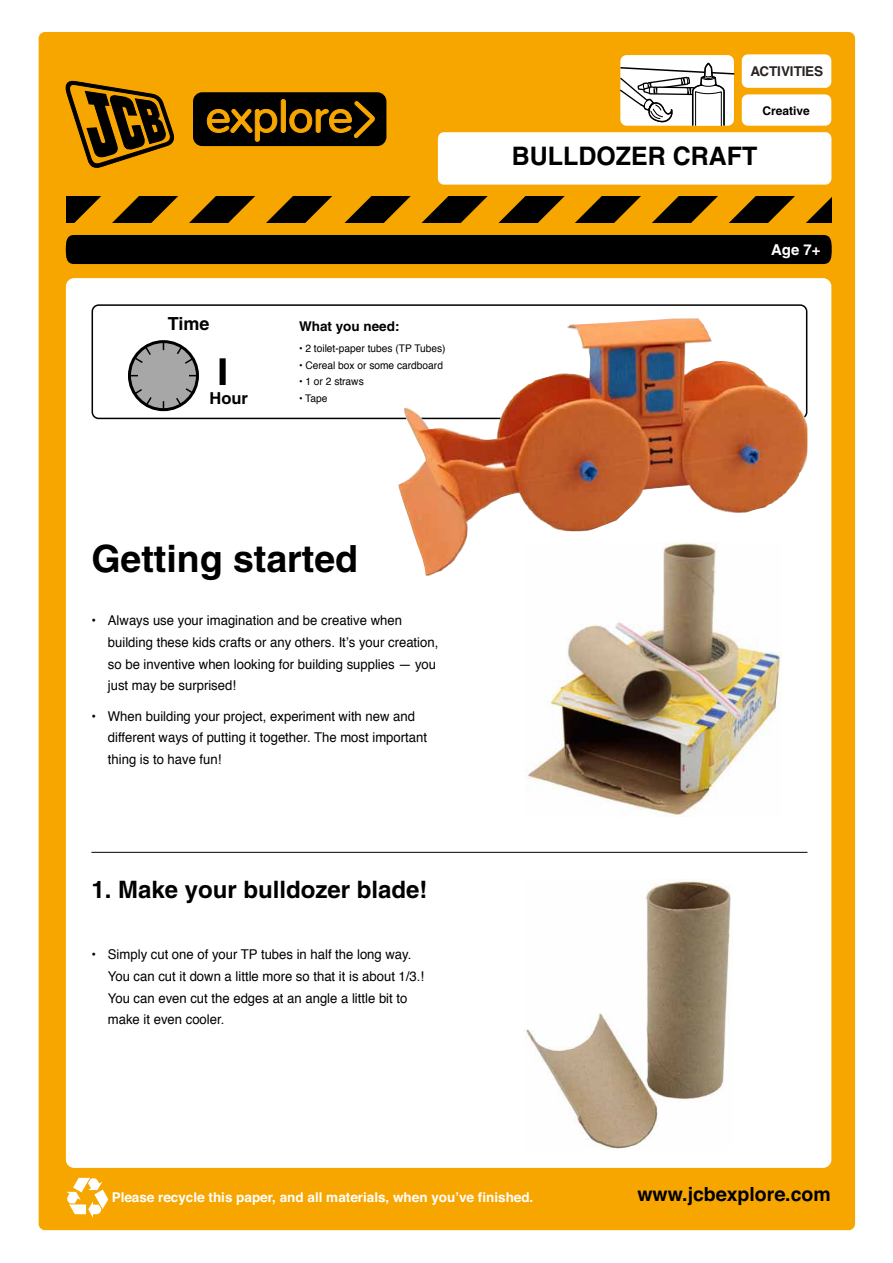
<style>
.page{position:relative;width:893px;height:1263px;background:#fff}
.page>*{position:absolute;margin:0;border:0;box-sizing:border-box;transform-origin:0 0}
.t1{font:39px "JCB Bold";color:#000}
.t2{font:700 37.5px "Helvetica";color:#000}
.t3{font:700 25.5px "Helvetica";color:#000}
.t4{font:700 24px "Helvetica";color:#000}
.t5{font:700 19.5px "Helvetica";color:#000}
.t6{font:700 18px "Helvetica";color:#000}
.t7{font:700 16.5px "Helvetica";color:#000}
.t8{font:700 15px "Helvetica";color:#fff}
.t9{font:13.5px/21.8px "Helvetica";color:#000}
.t10{font:700 13.5px "Helvetica";color:#fff}
.t11{font:700 13.5px "Helvetica";color:#000}
.t12{font:700 13.5px "Helvetica";letter-spacing:-.005em;color:#2a2321}
.t13{font:700 12px "Helvetica";color:#000}
.t14{font:10.5px "Helvetica";color:#000}
</style>
<div class="page">
<div style="left:39px;top:32px;width:816px;height:1198px;background:#f7a600;border-radius:6px"></div>
<div style="left:66px;top:278px;width:765px;height:890px;background:#fff;border-radius:8px"></div>
<svg style="left:66px;top:196px;width:765px;height:27px"></svg>
<svg style="left:66px;top:1177px;width:42px;height:41px"></svg>
<div style="left:193px;top:92px;width:193px;height:54px;background:#000;border-radius:9px"></div>
<svg style="left:66px;top:80px;width:108px;height:88px"></svg>
<svg style="left:207px;top:109px;width:70px;height:33px"></svg>
<hr style="left:281px;top:100px;width:4px;height:32px;background:#f7a600;border-radius:2px">
<div style="left:281px;top:99px;width:5px;height:34px;border:1px solid #f7a600;border-radius:2px"></div>
<svg style="left:289px;top:100px;width:87px;height:39px"></svg>
<div style="left:438px;top:132px;width:393px;height:53px;background:#fff;border-radius:6px"></div>
<div style="left:620px;top:55px;width:114px;height:71px;background:#fff;border-radius:6px"></div>
<div style="left:742px;top:94px;width:89px;height:32px;background:#fff;border-radius:6px"></div>
<div style="left:742px;top:54px;width:89px;height:34px;background:#fff;border-radius:6px"></div>
<div style="left:66px;top:235px;width:766px;height:29px;background:#000"></div>
<img style="left:525px;top:576px;width:257px;height:240px">
<div style="left:92px;top:304px;width:715px;height:115px;border:2px solid #000;border-radius:6px"></div>
<div style="left:84px;top:239px;width:362px;height:23px;background:#000;border-radius:9px"></div>
<svg style="left:620px;top:64px;width:115px;height:62px"></svg>
<svg style="left:128px;top:341px;width:71px;height:69px"></svg>
<img style="left:398px;top:318px;width:409px;height:258px">
<img style="left:524px;top:879px;width:207px;height:270px">
<hr style="left:91px;top:852px;width:716px;height:1px;background:#000">
<p class="t12" style="left:750px;top:61px;width:74px">ACTIVITIES</p>
<p class="t13" style="left:762px;top:103px;width:49px">Creative</p>
<h3 class="t6" style="left:168px;top:313px;width:43px">Time</h3>
<h1 class="t1" style="left:212px;top:348px;width:23px">1</h1>
<p class="t7" style="left:209px;top:388px;width:40px">Hour</p>
<p class="t11" style="left:299px;top:318px;width:102px">What you need:</p>
<p class="t14" style="left:299px;top:340px;width:148px">• 2 toilet-paper tubes (TP Tubes)</p>
<p class="t14" style="left:299px;top:357px;width:145px">• Cereal box or some cardboard</p>
<p class="t14" style="left:299px;top:373px;width:66px">• 1 or 2 straws</p>
<p class="t14" style="left:299px;top:390px;width:30px">• Tape</p>
<h2 class="t2" style="left:91px;top:535px;width:268px">Getting started</h2>
<p class="t9" style="left:108px;top:610px;width:332px;text-indent:-16px">• Always use your imagination and be creative when building these kids crafts or any others. It’s your creation, so be inventive when looking for building supplies — you just may be surprised!</p>
<p class="t9" style="left:108px;top:705px;width:321px;text-indent:-16px">• When building your project, experiment with new and different ways of putting it together. The most important thing is to have fun!</p>
<h3 class="t4" style="left:91px;top:874px;width:338px">1. Make your bulldozer blade!</h3>
<p class="t9" style="left:108px;top:944px;width:318px;text-indent:-16px">• Simply cut one of your TP tubes in half the long way.<br>You can cut it down a little more so that it is about 1/3.!<br>You can even cut the edges at an angle a little bit to make it even cooler.</p>
<h3 class="t3" style="left:512px;top:141px;width:247px">Bulldozer Craft</h3>
<p class="t8" style="left:771px;top:241px;width:51px">Age 7+</p>
<p class="t10" style="left:112px;top:1186px;width:423px">Please recycle this paper, and all materials, when you’ve finished.</p>
<h3 class="t5" style="left:637px;top:1179px;width:195px">www.jcbexplore.com</h3>
</div>
